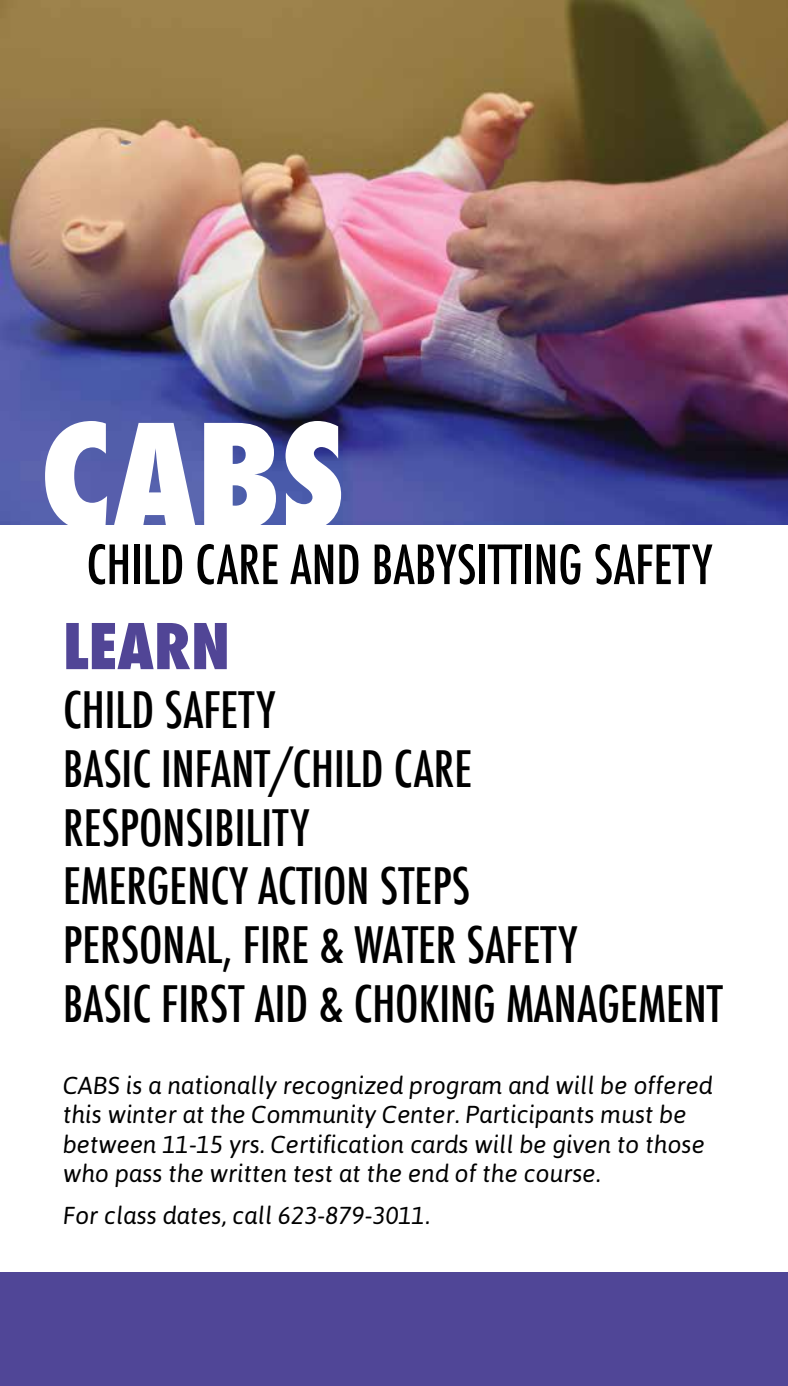
<style>
.page{position:relative;width:788px;height:1386px;background:#fff}
.page>*{position:absolute;margin:0;border:0;box-sizing:border-box;transform-origin:0 0}
.t1{font:800 condensed 140px "Futura";color:#fff}
.t2{font:800 condensed 61.25px "Futura";color:#514596}
.t3{font:500 condensed 52.5px "Futura";color:#000}
.t4{font:500 condensed 49px/58.8px "Futura";color:#000}
.t5{font:italic 24.5px/29.4px "Asap";color:#000}
</style>
<div class="page">
<img style="left:0;top:0;width:788px;height:525px">
<div style="left:0;top:1273px;width:788px;height:113px;background:#504697"></div>
<h1 class="t1" style="left:40px;top:381px;width:306px">CABS</h1>
<h3 class="t3" style="left:86px;top:531px;width:627px">CHILD CARE AND BABYSITTING SAFETY</h3>
<h2 class="t2" style="left:63px;top:605px;width:168px">LEARN</h2>
<h3 class="t4" style="left:63px;top:681px;width:661px">CHILD SAFETY<br>BASIC INFANT/CHILD CARE<br>RESPONSIBILITY<br>EMERGENCY ACTION STEPS<br>PERSONAL, FIRE &amp; WATER SAFETY<br>BASIC FIRST AID &amp; CHOKING MANAGEMENT</h3>
<p class="t5" style="left:63px;top:1070px;width:651px">CABS is a nationally recognized program and will be offered this winter at the Community Center. Participants must be between 11-15 yrs. Certification cards will be given to those who pass the written test at the end of the course.</p>
<p class="t5" style="left:63px;top:1200px;width:368px">For class dates, call 623-879-3011.</p>
</div>
